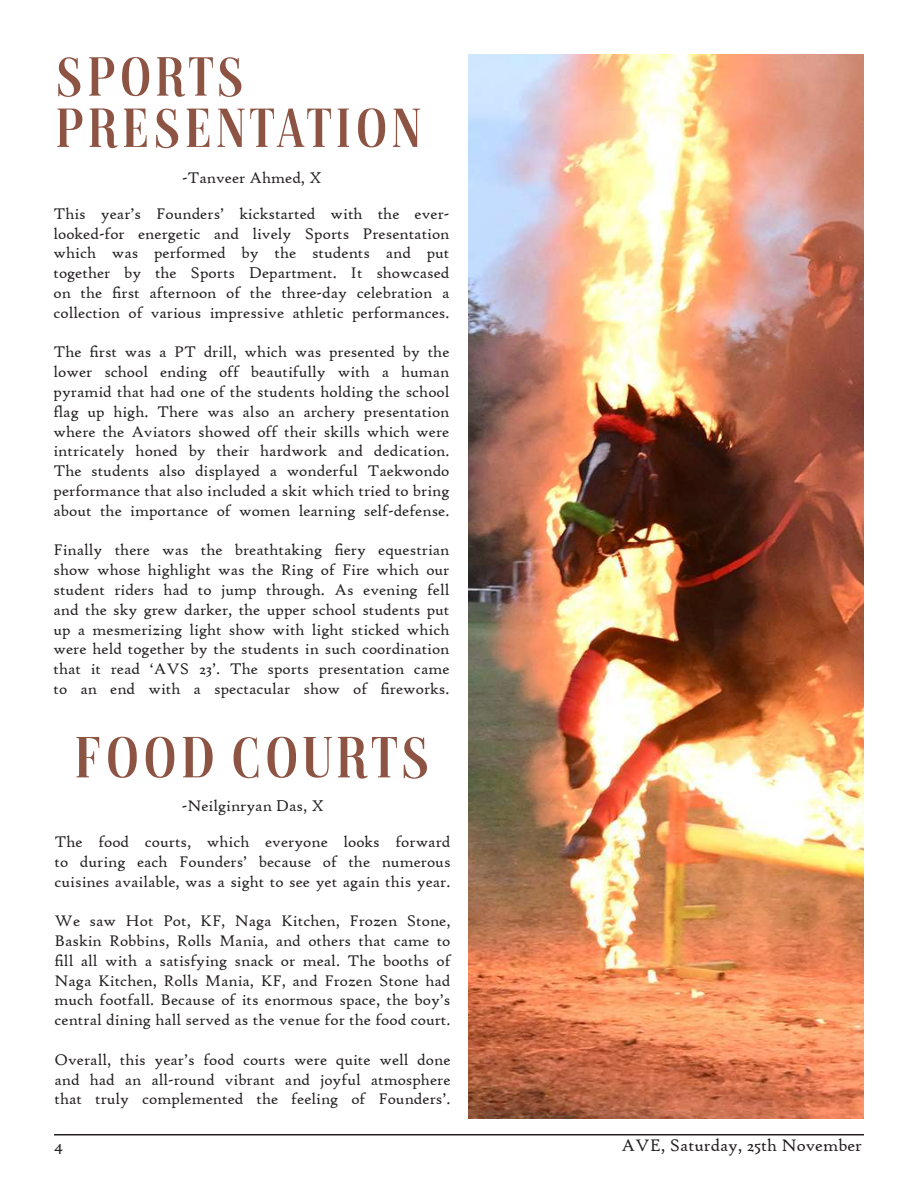
<style>
.page{position:relative;width:918px;height:1188px;background:#fff}
.page>*{position:absolute;margin:0;border:0;box-sizing:border-box;transform-origin:0 0}
.t1{font:700 58.5px "Magazine";color:#8d5444}
.t2{font:700 55.5px "Magazine";color:#8d5444}
.t3{font:18px "High Tower Text";color:#231f20}
.t4{font:16.5px/19.8px "High Tower Text";color:#231f20;text-align:justify}
</style>
<div class="page">
<hr style="left:54px;top:1134px;width:810px;height:2px;background:#231f20">
<img style="left:468px;top:54px;width:396px;height:1064px">
<h2 class="t2" style="left:54px;top:57px;width:194px">SPORTS</h2>
<h2 class="t2" style="left:54px;top:108px;width:372px">PRESENTATION</h2>
<p class="t4" style="left:54px;top:159px;width:397px;line-height:36.2px;text-align:center">-Tanveer Ahmed, X<br>This year’s Founders’ kickstarted with the ever-</p>
<p class="t4" style="left:54px;top:223px;width:398px">looked-for energetic and lively Sports Presentation which was performed by the students and put together by the Sports Department. It showcased on the first afternoon of the three-day celebration a collection of various impressive athletic performances.</p>
<p class="t4" style="left:54px;top:342px;width:398px">The first was a PT drill, which was presented by the lower school ending off beautifully with a human pyramid that had one of the students holding the school flag up high. There was also an archery presentation where the Aviators showed off their skills which were intricately honed by their hardwork and dedication.<br>The students also displayed a wonderful Taekwondo performance that also included a skit which tried to bring about the importance of women learning self-defense.</p>
<p class="t4" style="left:54px;top:540px;width:398px">Finally there was the breathtaking fiery equestrian show whose highlight was the Ring of Fire which our student riders had to jump through. As evening fell and the sky grew darker, the upper school students put up a mesmerizing light show with light sticked which were held together by the students in such coordination that it read ‘AVS 23’. The sports presentation came to an end with a spectacular show of fireworks.</p>
<h1 class="t1" style="left:73px;top:736px;width:361px">FOOD COURTS</h1>
<p class="t4" style="left:55px;top:788px;width:397px;line-height:36.2px;text-align:center">-Neilginryan Das, X<br>The food courts, which everyone looks forward</p>
<p class="t4" style="left:55px;top:852px;width:398px">to during each Founders’ because of the numerous cuisines available, was a sight to see yet again this year.</p>
<p class="t4" style="left:55px;top:911px;width:398px">We saw Hot Pot, KF, Naga Kitchen, Frozen Stone, Baskin Robbins, Rolls Mania, and others that came to fill all with a satisfying snack or meal. The booths of Naga Kitchen, Rolls Mania, KF, and Frozen Stone had much footfall. Because of its enormous space, the boy’s central dining hall served as the venue for the food court.</p>
<p class="t4" style="left:55px;top:1050px;width:398px">Overall, this year’s food courts were quite well done and had an all-round vibrant and joyful atmosphere that truly complemented the feeling of Founders’.</p>
<p class="t3" style="left:54px;top:1134px;width:10px">4</p>
<p class="t3" style="left:621px;top:1134px;width:242px">AVE, Saturday, 25th November</p>
</div>
